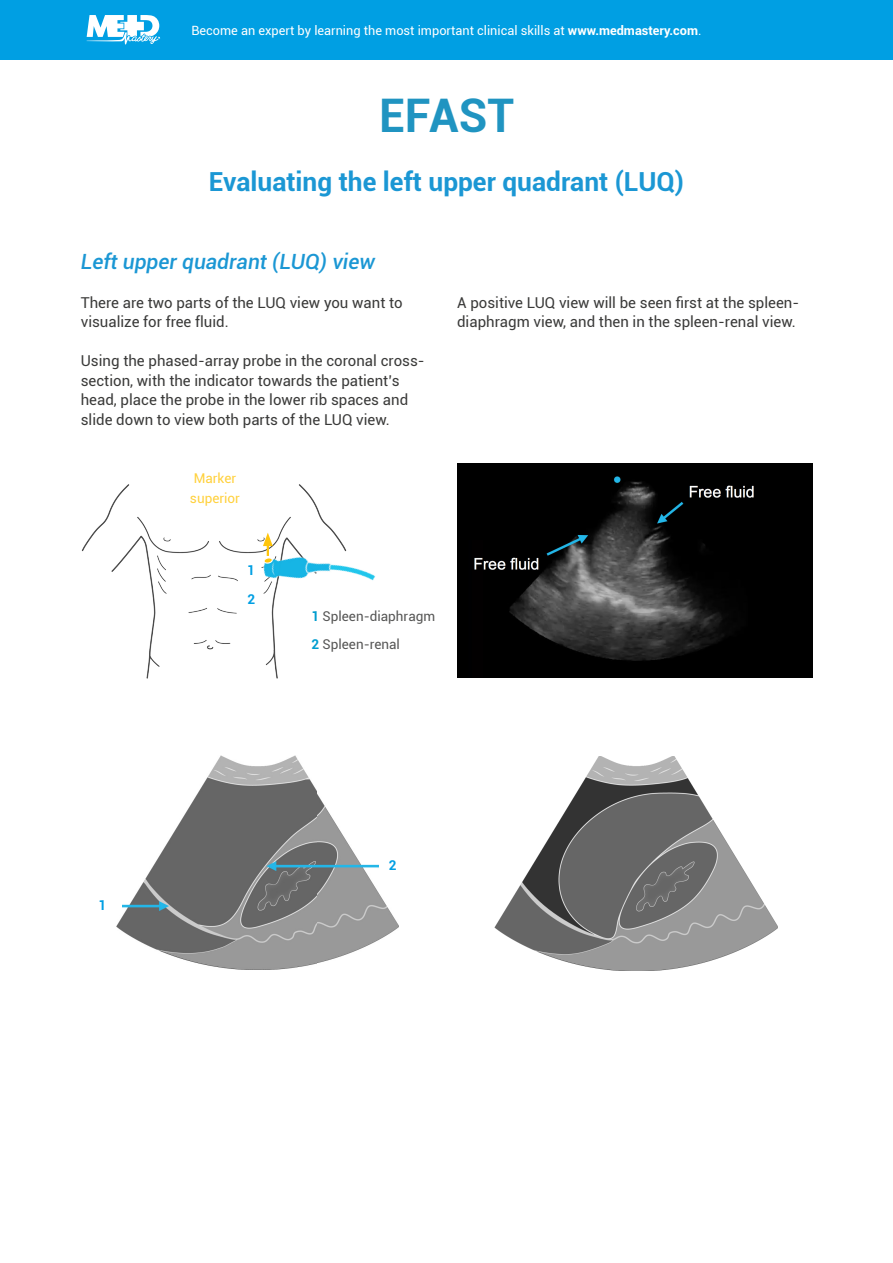
<style>
.page{position:relative;width:893px;height:1263px;background:#fff}
.page>*{position:absolute;margin:0;border:0;box-sizing:border-box;transform-origin:0 0}
.t1{font:700 46.35px "Roboto";color:#2094c1}
.t2{font:700 26.25px "Roboto";color:#1b97d4}
.t3{font:italic 500 21px "Roboto";color:#1b97d4}
.t4{font:15px/19.5px "Roboto";color:#3a3a39}
.t5{font:13.5px/28.2px "Roboto";color:#565655}
.t6{font:13.5px/19.5px "Roboto";color:#ffd13c}
.t7{font:700 13.5px "Roboto";color:#009fe3}
.t8{font:12.75px "Roboto";color:#fff}
.s1{font-weight:700}
.s2{font-weight:700;color:#009dcf}
</style>
<div class="page">
<div style="left:0;top:0;width:893px;height:60px;background:#009fe3"></div>
<svg style="left:86px;top:15px;width:74px;height:30px"></svg>
<img style="left:81px;top:484px;width:238px;height:195px">
<img style="left:251px;top:511px;width:125px;height:118px">
<img style="left:116px;top:756px;width:282px;height:213px">
<div style="left:99px;top:899px;width:22px;height:13px;background:#fff"></div>
<div style="left:389px;top:860px;width:23px;height:22px;background:#fff"></div>
<img style="left:494px;top:756px;width:284px;height:215px">
<img style="left:457px;top:463px;width:356px;height:215px">
<svg style="left:262px;top:533px;width:12px;height:31px"></svg>
<p class="t8" style="left:191px;top:21px;width:512px">Become an expert by learning the most important clinical skills at <span class="s1">www.medmastery.com</span>.</p>
<h1 class="t1" style="left:379px;top:83px;width:136px">EFAST</h1>
<h2 class="t2" style="left:209px;top:163px;width:476px">Evaluating the left upper quadrant (LUQ)</h2>
<h3 class="t3" style="left:81px;top:246px;width:296px">Left upper quadrant (LUQ) view</h3>
<p class="t4" style="left:81px;top:292px;width:323px">There are two parts of the LUQ view you want to visualize for free fluid.</p>
<p class="t4" style="left:81px;top:350px;width:345px">Using the phased-array probe in the coronal cross&shy;section, with the indicator towards the patient’s head, place the probe in the lower rib spaces and slide down to view both parts of the LUQ view.</p>
<p class="t6" style="left:190px;top:468px;width:51px">Marker superior</p>
<p class="t4" style="left:457px;top:292px;width:344px">A positive LUQ view will be seen first at the spleen&shy;diaphragm view, and then in the spleen-renal view.</p>
<p class="t7" style="left:247px;top:561px;width:9px">1</p>
<p class="t7" style="left:247px;top:589px;width:9px">2</p>
<p class="t5" style="left:311px;top:602px;width:125px"><span class="s2">1</span> Spleen-diaphragm<br><span class="s2">2</span> Spleen-renal</p>
<p class="t7" style="left:99px;top:895px;width:9px">1</p>
<p class="t7" style="left:389px;top:855px;width:9px">2</p>
</div>
